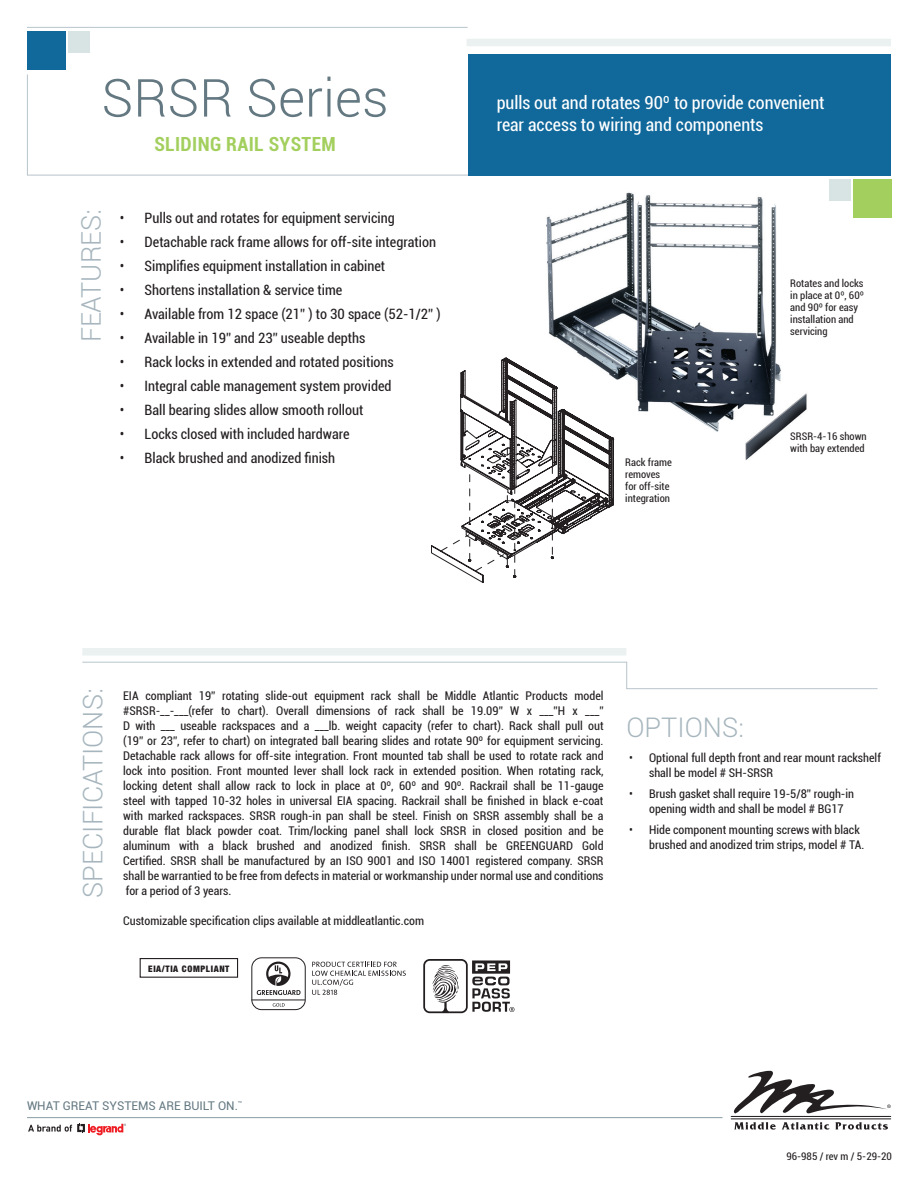
<style>
.page{position:relative;width:918px;height:1188px;background:#fff}
.page>*{position:absolute;margin:0;border:0;box-sizing:border-box;transform-origin:0 0}
.t1{font:300 52.5px "Roboto";color:#647882}
.t2{font:300 27px "Roboto";color:#a7b6be}
.t3{font:700 condensed 19.5px "Roboto";letter-spacing:.02em;color:#a3cf5e}
.t4{font:condensed 18px/22.5px "Roboto";color:#fff}
.t5{font:condensed 14.25px "Roboto";color:#231f20}
.t6{font:condensed 12px/15px "Roboto";color:#231f20}
.t7{font:12px "Roboto";color:#647882}
.t8{font:condensed 10.5px/12px "Roboto";color:#231f20}
.t9{font:900 condensed 9px "Helvetica Neue";letter-spacing:.07em;color:#231f20}
</style>
<div class="page">
<img style="left:546px;top:192px;width:261px;height:268px">
<svg style="left:431px;top:358px;width:184px;height:225px"></svg>
<div style="left:468px;top:54px;width:423px;height:121px;background:#10689b"></div>
<svg style="left:27px;top:74px;width:442px;height:102px"></svg>
<svg style="left:82px;top:661px;width:796px;height:28px"></svg>
<div style="left:140px;top:958px;width:98px;height:20px;border:1px solid #231f20"></div>
<div style="left:252px;top:958px;width:54px;height:52px;border:1px solid #231f20;border-radius:10px"></div>
<hr style="left:252px;top:1000px;width:53px;height:1px;background:#231f20">
<svg style="left:273px;top:1003px;width:12px;height:4px"></svg>
<svg style="left:257px;top:962px;width:44px;height:33px"></svg>
<svg style="left:312px;top:962px;width:94px;height:33px"></svg>
<div style="left:27px;top:32px;width:39px;height:38px;background:#10689b"></div>
<div style="left:854px;top:179px;width:38px;height:38px;background:#a3cf5e"></div>
<div style="left:69px;top:32px;width:21px;height:21px;background:#d8e4e3"></div>
<div style="left:829px;top:179px;width:21px;height:21px;background:#d8e4e3"></div>
<div style="left:82px;top:648px;width:544px;height:8px;background:#ebf1f1"></div>
<div style="left:467px;top:39px;width:424px;height:7px;background:#ebf1f1"></div>
<svg style="left:734px;top:1071px;width:157px;height:43px"></svg>
<hr style="left:731px;top:1116px;width:160px;height:1px;background:#231f20">
<hr style="left:731px;top:1118px;width:160px;height:1px;background:#231f20">
<svg style="left:734px;top:1122px;width:42px;height:8px"></svg>
<svg style="left:782px;top:1122px;width:47px;height:8px"></svg>
<svg style="left:835px;top:1122px;width:53px;height:8px"></svg>
<svg style="left:28px;top:1123px;width:98px;height:13px"></svg>
<hr style="left:27px;top:1117px;width:696px;height:1px;background:#8a9ca6">
<hr style="left:27px;top:27px;width:441px;height:1px;background:#b8c4cb">
<svg style="left:423px;top:959px;width:91px;height:54px"></svg>
<h1 class="t1" style="left:102px;top:62px;width:288px">SRSR Series</h1>
<h3 class="t3" style="left:154px;top:131px;width:183px">SLIDING RAIL SYSTEM</h3>
<h2 class="t2" style="left:73px;top:342px;width:135px;rotate:-90deg">FEATURES:</h2>
<p class="t5" style="left:120px;top:208px;width:276px">• Pulls out and rotates for equipment servicing</p>
<p class="t5" style="left:120px;top:232px;width:318px">• Detachable rack frame allows for off-site integration</p>
<p class="t5" style="left:120px;top:256px;width:267px">• Simplifies equipment installation in cabinet</p>
<p class="t5" style="left:120px;top:280px;width:224px">• Shortens installation &amp; service time</p>
<p class="t5" style="left:120px;top:304px;width:322px">• Available from 12 space (21” ) to 30 space (52-1/2” )</p>
<p class="t5" style="left:120px;top:328px;width:247px">• Available in 19” and 23” useable depths</p>
<p class="t5" style="left:120px;top:352px;width:276px">• Rack locks in extended and rotated positions</p>
<p class="t5" style="left:120px;top:376px;width:273px">• Integral cable management system provided</p>
<p class="t5" style="left:120px;top:400px;width:245px">• Ball bearing slides allow smooth rollout</p>
<p class="t5" style="left:120px;top:424px;width:231px">• Locks closed with included hardware</p>
<p class="t5" style="left:120px;top:448px;width:217px">• Black brushed and anodized finish</p>
<h3 class="t4" style="left:497px;top:90px;width:329px">pulls out and rotates 90º to provide convenient rear access to wiring and components</h3>
<p class="t8" style="left:790px;top:277px;width:75px">Rotates and locks in place at 0º, 60º and 90º for easy installation and servicing</p>
<p class="t8" style="left:625px;top:456px;width:48px">Rack frame removes for off-site integration</p>
<p class="t8" style="left:790px;top:430px;width:78px">SRSR-4-16 shown with bay extended</p>
<h2 class="t2" style="left:74px;top:898px;width:211px;rotate:-90deg">SPECIFICATIONS:</h2>
<p class="t6" style="left:123px;top:688px;width:482px;text-align:justify">EIA compliant 19” rotating slide-out equipment rack shall be Middle Atlantic Products model #SRSR-__-___(refer to chart). Overall dimensions of rack shall be 19.09” W x ___”H x ___” D with ___ useable rackspaces and a ___lb. weight capacity (refer to chart). Rack shall pull out (19” or 23”, refer to chart) on integrated ball bearing slides and rotate 90º for equipment servicing.<br>Detachable rack allows for off-site integration. Front mounted tab shall be used to rotate rack and lock into position. Front mounted lever shall lock rack in extended position. When rotating rack, locking detent shall allow rack to lock in place at 0º, 60º and 90º. Rackrail shall be 11-gauge steel with tapped 10-32 holes in universal EIA spacing. Rackrail shall be finished in black e-coat with marked rackspaces. SRSR rough-in pan shall be steel. Finish on SRSR assembly shall be a durable flat black powder coat. Trim/locking panel shall lock SRSR in closed position and be aluminum with a black brushed and anodized finish. SRSR shall be GREENGUARD Gold Certified. SRSR shall be manufactured by an ISO 9001 and ISO 14001 registered company. SRSR shall be warrantied to be free from defects in material or workmanship under normal use and conditions for a period of 3 years.</p>
<p class="t6" style="left:123px;top:913px;width:302px">Customizable specification clips available at middleatlantic.com</p>
<p class="t9" style="left:148px;top:963px;width:83px">EIA/TIA COMPLIANT</p>
<h2 class="t2" style="left:626px;top:709px;width:119px">OPTIONS:</h2>
<p class="t6" style="left:649px;top:750px;width:233px;text-indent:-20px">• Optional full depth front and rear mount rackshelf shall be model # SH-SRSR</p>
<p class="t6" style="left:649px;top:786px;width:207px;text-indent:-20px">• Brush gasket shall require 19-5/8” rough-in opening width and shall be model # BG17</p>
<p class="t6" style="left:649px;top:822px;width:217px;text-indent:-20px">• Hide component mounting screws with black brushed and anodized trim strips, model # TA.</p>
<p class="t7" style="left:27px;top:1098px;width:217px">WHAT GREAT SYSTEMS ARE BUILT ON.<sup>™</sup></p>
<p class="t8" style="left:786px;top:1150px;width:107px">96-985 / rev m / 5-29-20</p>
</div>
